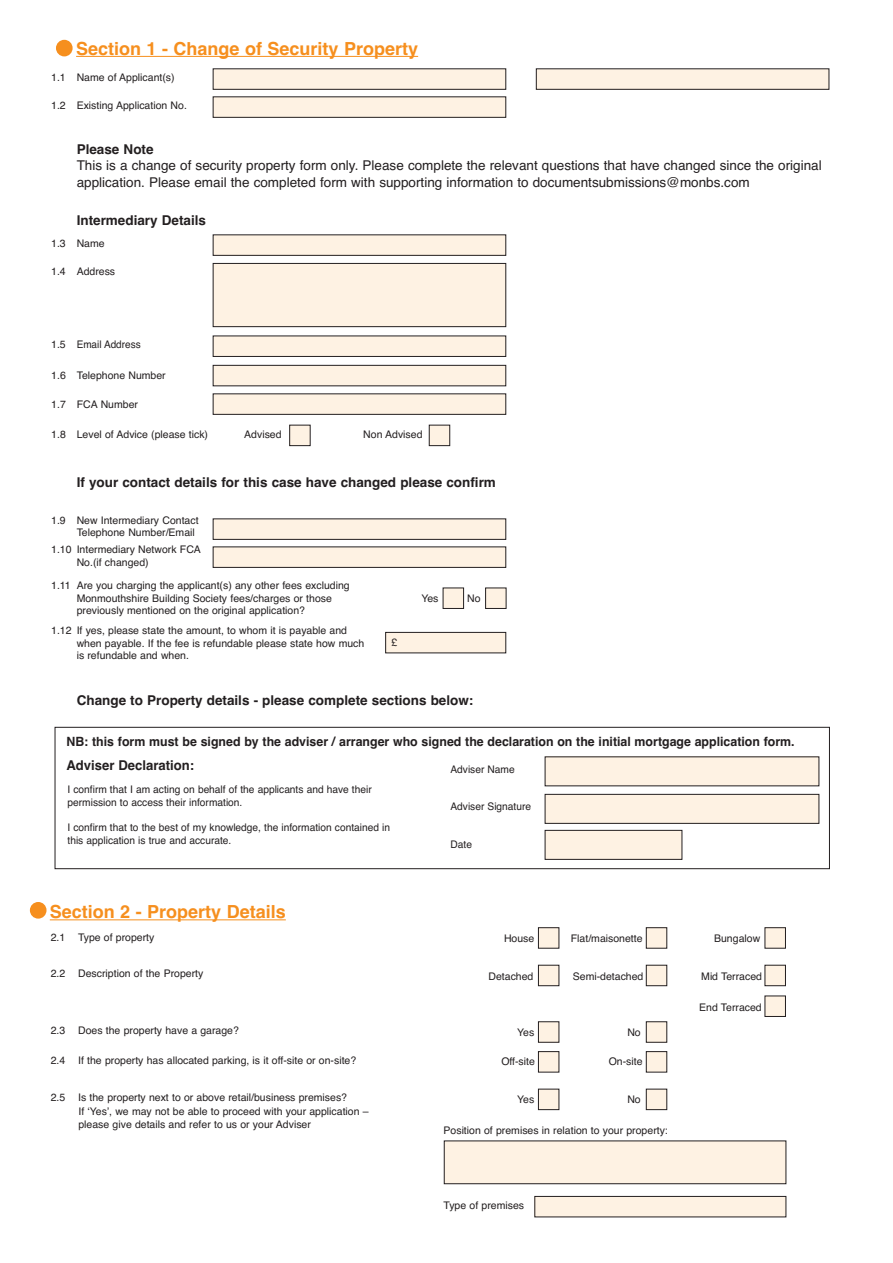
<style>
.page{position:relative;width:893px;height:1263px;background:#fff}
.page>*{position:absolute;margin:0;border:0;box-sizing:border-box;transform-origin:0 0}
.t1{font:150px "Times";color:#f68f1e}
.t2{font:700 18px "Helvetica";color:#f68f1e}
.t3{font:13.5px/16.2px "Helvetica";color:#231f20}
.t4{font:700 13.5px "Helvetica";color:#231f20}
.t5{font:700 12.75px "Helvetica";color:#231f20}
.t6{font:10.5px/12.6px "Helvetica";color:#231f20}
</style>
<div class="page">
<div style="left:213px;top:235px;width:293px;height:20px;background:#fef2e3"></div>
<div style="left:213px;top:234px;width:293px;height:22px;border:1px solid #231f20"></div>
<div style="left:213px;top:336px;width:293px;height:20px;background:#fef2e3"></div>
<div style="left:213px;top:336px;width:293px;height:21px;border:1px solid #231f20"></div>
<div style="left:213px;top:263px;width:293px;height:64px;background:#fef2e3"></div>
<div style="left:213px;top:263px;width:293px;height:64px;border:1px solid #231f20"></div>
<div style="left:486px;top:588px;width:20px;height:20px;background:#fef2e3"></div>
<div style="left:485px;top:588px;width:21px;height:21px;border:1px solid #231f20"></div>
<div style="left:443px;top:588px;width:21px;height:20px;background:#fef2e3"></div>
<div style="left:443px;top:588px;width:21px;height:21px;border:1px solid #231f20"></div>
<hr style="left:76px;top:56px;width:342px;height:1px;background:#f68f1e">
<div style="left:213px;top:97px;width:293px;height:20px;background:#fef2e3"></div>
<div style="left:213px;top:96px;width:293px;height:22px;border:1px solid #231f20"></div>
<div style="left:213px;top:69px;width:293px;height:20px;background:#fef2e3"></div>
<div style="left:213px;top:68px;width:293px;height:22px;border:1px solid #231f20"></div>
<div style="left:536px;top:69px;width:293px;height:20px;background:#fef2e3"></div>
<div style="left:536px;top:68px;width:293px;height:22px;border:1px solid #231f20"></div>
<div style="left:213px;top:365px;width:293px;height:21px;background:#fef2e3"></div>
<div style="left:213px;top:365px;width:293px;height:21px;border:1px solid #231f20"></div>
<div style="left:213px;top:394px;width:293px;height:20px;background:#fef2e3"></div>
<div style="left:213px;top:393px;width:293px;height:22px;border:1px solid #231f20"></div>
<div style="left:290px;top:425px;width:20px;height:21px;background:#fef2e3"></div>
<div style="left:289px;top:425px;width:22px;height:21px;border:1px solid #231f20"></div>
<div style="left:429px;top:425px;width:21px;height:21px;background:#fef2e3"></div>
<div style="left:429px;top:425px;width:21px;height:21px;border:1px solid #231f20"></div>
<div style="left:213px;top:547px;width:293px;height:20px;background:#fef2e3"></div>
<div style="left:213px;top:546px;width:293px;height:22px;border:1px solid #231f20"></div>
<div style="left:213px;top:519px;width:293px;height:20px;background:#fef2e3"></div>
<div style="left:213px;top:518px;width:293px;height:22px;border:1px solid #231f20"></div>
<div style="left:386px;top:632px;width:120px;height:21px;background:#fef2e3"></div>
<div style="left:385px;top:632px;width:121px;height:21px;border:1px solid #231f20"></div>
<div style="left:55px;top:727px;width:775px;height:142px;border:1px solid #231f20"></div>
<div style="left:545px;top:757px;width:274px;height:29px;background:#fef2e3"></div>
<div style="left:545px;top:794px;width:274px;height:29px;background:#fef2e3"></div>
<div style="left:545px;top:794px;width:274px;height:30px;border:1px solid #231f20"></div>
<div style="left:545px;top:830px;width:137px;height:29px;background:#fef2e3"></div>
<div style="left:545px;top:830px;width:137px;height:30px;border:1px solid #231f20"></div>
<hr style="left:50px;top:919px;width:236px;height:1px;background:#f68f1e">
<div style="left:444px;top:1141px;width:342px;height:43px;background:#fef2e3"></div>
<div style="left:444px;top:1140px;width:342px;height:44px;border:1px solid #231f20"></div>
<div style="left:535px;top:1196px;width:251px;height:21px;background:#fef2e3"></div>
<div style="left:534px;top:1196px;width:252px;height:21px;border:1px solid #231f20"></div>
<div style="left:538px;top:928px;width:21px;height:20px;background:#fef2e3"></div>
<div style="left:538px;top:927px;width:21px;height:21px;border:1px solid #231f20"></div>
<div style="left:646px;top:928px;width:21px;height:20px;background:#fef2e3"></div>
<div style="left:646px;top:927px;width:21px;height:21px;border:1px solid #231f20"></div>
<div style="left:765px;top:928px;width:20px;height:20px;background:#fef2e3"></div>
<div style="left:765px;top:927px;width:21px;height:21px;border:1px solid #231f20"></div>
<div style="left:538px;top:965px;width:21px;height:21px;background:#fef2e3"></div>
<div style="left:538px;top:965px;width:21px;height:21px;border:1px solid #231f20"></div>
<div style="left:646px;top:965px;width:21px;height:21px;background:#fef2e3"></div>
<div style="left:646px;top:965px;width:21px;height:21px;border:1px solid #231f20"></div>
<div style="left:765px;top:965px;width:20px;height:21px;background:#fef2e3"></div>
<div style="left:765px;top:965px;width:21px;height:21px;border:1px solid #231f20"></div>
<div style="left:538px;top:1051px;width:21px;height:21px;background:#fef2e3"></div>
<div style="left:538px;top:1051px;width:21px;height:21px;border:1px solid #231f20"></div>
<div style="left:646px;top:1051px;width:21px;height:21px;background:#fef2e3"></div>
<div style="left:646px;top:1051px;width:21px;height:21px;border:1px solid #231f20"></div>
<div style="left:538px;top:1089px;width:21px;height:20px;background:#fef2e3"></div>
<div style="left:538px;top:1089px;width:21px;height:21px;border:1px solid #231f20"></div>
<div style="left:646px;top:1089px;width:21px;height:20px;background:#fef2e3"></div>
<div style="left:646px;top:1089px;width:21px;height:21px;border:1px solid #231f20"></div>
<div style="left:538px;top:1022px;width:21px;height:20px;background:#fef2e3"></div>
<div style="left:538px;top:1021px;width:21px;height:22px;border:1px solid #231f20"></div>
<div style="left:646px;top:1022px;width:21px;height:20px;background:#fef2e3"></div>
<div style="left:646px;top:1021px;width:21px;height:22px;border:1px solid #231f20"></div>
<div style="left:765px;top:996px;width:20px;height:20px;background:#fef2e3"></div>
<div style="left:765px;top:995px;width:21px;height:22px;border:1px solid #231f20"></div>
<h1 class="t1" style="left:40px;top:-85px;width:39px">.</h1>
<h2 class="t2" style="left:76px;top:38px;width:343px">Section 1 - Change of Security Property</h2>
<p class="t6" style="left:51px;top:71px;width:125px">1.1 Name of Applicant(s)</p>
<p class="t6" style="left:51px;top:99px;width:137px">1.2 Existing Application No.</p>
<p class="t4" style="left:77px;top:142px;width:78px">Please Note</p>
<p class="t3" style="left:77px;top:158px;width:747px">This is a change of security property form only. Please complete the relevant questions that have changed since the original application. Please email the completed form with supporting information to documentsubmissions@monbs.com</p>
<p class="t4" style="left:77px;top:213px;width:131px">Intermediary Details</p>
<p class="t6" style="left:51px;top:237px;width:55px">1.3 Name</p>
<p class="t6" style="left:51px;top:265px;width:66px">1.4 Address</p>
<p class="t6" style="left:51px;top:338px;width:91px">1.5 Email Address</p>
<p class="t6" style="left:51px;top:369px;width:116px">1.6 Telephone Number</p>
<p class="t6" style="left:51px;top:398px;width:88px">1.7 FCA Number</p>
<p class="t6" style="left:51px;top:428px;width:158px">1.8 Level of Advice (please tick)</p>
<p class="t6" style="left:244px;top:428px;width:39px">Advised</p>
<p class="t6" style="left:363px;top:428px;width:61px">Non Advised</p>
<p class="t4" style="left:77px;top:475px;width:421px">If your contact details for this case have changed please confirm</p>
<p class="t6" style="left:77px;top:514px;width:123px;text-indent:-26px">1.9 New Intermediary Contact<br>Telephone Number/Email</p>
<p class="t6" style="left:77px;top:543px;width:126px;text-indent:-26px">1.10 Intermediary Network FCA<br>No.(if changed)</p>
<p class="t6" style="left:77px;top:579px;width:275px;text-indent:-26px">1.11 Are you charging the applicant(s) any other fees excluding<br>Monmouthshire Building Society fees/charges or those previously mentioned on the original application?</p>
<p class="t6" style="left:77px;top:624px;width:289px;text-indent:-26px">1.12 If yes, please state the amount, to whom it is payable and when payable. If the fee is refundable please state how much is refundable and when.</p>
<p class="t6" style="left:391px;top:636px;width:7px">£</p>
<p class="t4" style="left:77px;top:692px;width:398px">Change to Property details - please complete sections below:</p>
<p class="t6" style="left:421px;top:592px;width:19px">Yes</p>
<p class="t6" style="left:467px;top:592px;width:15px">No</p>
<p class="t5" style="left:66px;top:734px;width:730px">NB: this form must be signed by the adviser / arranger who signed the declaration on the initial mortgage application form.</p>
<p class="t4" style="left:66px;top:757px;width:129px">Adviser Declaration:</p>
<p class="t6" style="left:68px;top:783px;width:306px">I confirm that I am acting on behalf of the applicants and have their permission to access their information.</p>
<p class="t6" style="left:68px;top:821px;width:324px">I confirm that to the best of my knowledge, the information contained in this application is true and accurate.</p>
<h1 class="t1" style="left:14px;top:777px;width:39px">.</h1>
<h2 class="t2" style="left:50px;top:901px;width:238px">Section 2 - Property Details</h2>
<p class="t6" style="left:51px;top:931px;width:105px">2.1 Type of property</p>
<p class="t6" style="left:51px;top:967px;width:154px">2.2 Description of the Property</p>
<p class="t6" style="left:51px;top:1024px;width:190px">2.3 Does the property have a garage?</p>
<p class="t6" style="left:51px;top:1054px;width:307px">2.4 If the property has allocated parking, is it off-site or on-site?</p>
<p class="t6" style="left:78px;top:1091px;width:292px;line-height:13.5px;text-indent:-28px">2.5 Is the property next to or above retail/business premises?<br>If ‘Yes’, we may not be able to proceed with your application – please give details and refer to us or your Adviser</p>
<p class="t6" style="left:450px;top:763px;width:66px">Adviser Name</p>
<p class="t6" style="left:450px;top:800px;width:82px">Adviser Signature</p>
<p class="t6" style="left:450px;top:838px;width:23px">Date</p>
<p class="t6" style="left:504px;top:932px;width:32px">House</p>
<p class="t6" style="left:571px;top:932px;width:73px">Flat/maisonette</p>
<p class="t6" style="left:714px;top:932px;width:48px">Bungalow</p>
<p class="t6" style="left:488px;top:970px;width:46px">Detached</p>
<p class="t6" style="left:573px;top:970px;width:72px">Semi-detached</p>
<p class="t6" style="left:701px;top:970px;width:62px">Mid Terraced</p>
<p class="t6" style="left:517px;top:1026px;width:19px">Yes</p>
<p class="t6" style="left:627px;top:1026px;width:15px">No</p>
<p class="t6" style="left:501px;top:1055px;width:35px">Off-site</p>
<p class="t6" style="left:609px;top:1055px;width:35px">On-site</p>
<p class="t6" style="left:517px;top:1093px;width:19px">Yes</p>
<p class="t6" style="left:627px;top:1093px;width:15px">No</p>
<p class="t6" style="left:444px;top:1124px;width:226px">Position of premises in relation to your property:</p>
<p class="t6" style="left:444px;top:1199px;width:82px">Type of premises</p>
<p class="t6" style="left:699px;top:1001px;width:64px">End Terraced</p>
</div>
